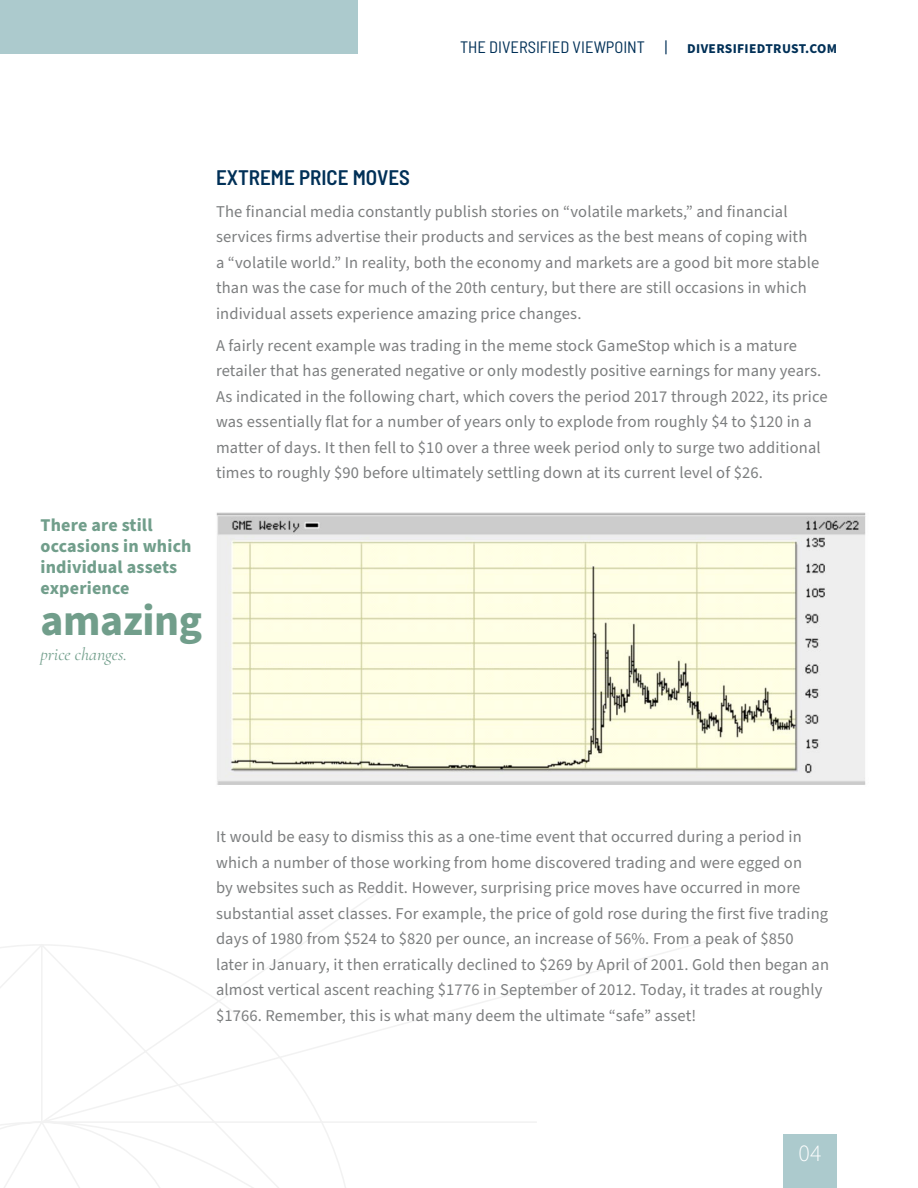
<style>
.page{position:relative;width:918px;height:1188px;background:#fff}
.page>*{position:absolute;margin:0;border:0;box-sizing:border-box;transform-origin:0 0}
.t1{font:700 43.5px "Source Sans Pro";letter-spacing:-.01em;color:#719e8b}
.t2{font:300 24px "Source Sans Pro";color:#fff}
.t3{font:600 semi-condensed 21px "Barlow";color:#003057}
.t4{font:700 18px/21px "Source Sans Pro";letter-spacing:.01em;color:#719e8b}
.t5{font:italic 18px "Cormorant";color:#719e8b}
.t6{font:16.5px/25.5px "Source Sans Pro";letter-spacing:.01em;color:#7c7e7f}
.t7{font:semi-condensed 16.5px "Barlow";color:#003057}
.s1{font-family:"Source Sans Pro";font-weight:700;font-stretch:normal;font-size:13.5px}
</style>
<div class="page">
<svg style="left:0;top:890px;width:714px;height:298px"></svg>
<div style="left:783px;top:1134px;width:54px;height:54px;background:#accacd"></div>
<div style="left:0;top:0;width:358px;height:54px;background:#accacd"></div>
<img style="left:216px;top:512px;width:650px;height:273px">
<p class="t7" style="left:460px;top:35px;width:379px">THE DIVERSIFIED VIEWPOINT | <span class="s1">DIVERSIFIEDTRUST.COM</span></p>
<p class="t3" style="left:216px;top:162px;width:195px">EXTREME PRICE MOVES</p>
<p class="t6" style="left:216px;top:199px;width:605px">The financial media constantly publish stories on “volatile markets,” and financial services firms advertise their products and services as the best means of coping with a “volatile world.” In reality, both the economy and markets are a good bit more stable than was the case for much of the 20th century, but there are still occasions in which individual assets experience amazing price changes.</p>
<p class="t6" style="left:216px;top:333px;width:613px">A fairly recent example was trading in the meme stock GameStop which is a mature retailer that has generated negative or only modestly positive earnings for many years.<br>As indicated in the following chart, which covers the period 2017 through 2022, its price was essentially flat for a number of years only to explode from roughly $4 to $120 in a matter of days. It then fell to $10 over a three week period only to surge two additional times to roughly $90 before ultimately settling down at its current level of $26.</p>
<p class="t4" style="left:40px;top:515px;width:153px">There are still occasions in which individual assets experience</p>
<h1 class="t1" style="left:40px;top:591px;width:163px">amazing</h1>
<p class="t5" style="left:40px;top:640px;width:88px">price changes.</p>
<p class="t6" style="left:216px;top:824px;width:615px">It would be easy to dismiss this as a one-time event that occurred during a period in which a number of those working from home discovered trading and were egged on<br>by websites such as Reddit. However, surprising price moves have occurred in more substantial asset classes. For example, the price of gold rose during the first five trading days of 1980 from $524 to $820 per ounce, an increase of 56%. From a peak of $850 later in January, it then erratically declined to $269 by April of 2001. Gold then began an almost vertical ascent reaching $1776 in September of 2012. Today, it trades at roughly $1766. Remember, this is what many deem the ultimate “safe” asset!</p>
<h2 class="t2" style="left:799px;top:1137px;width:24px">04</h2>
</div>
